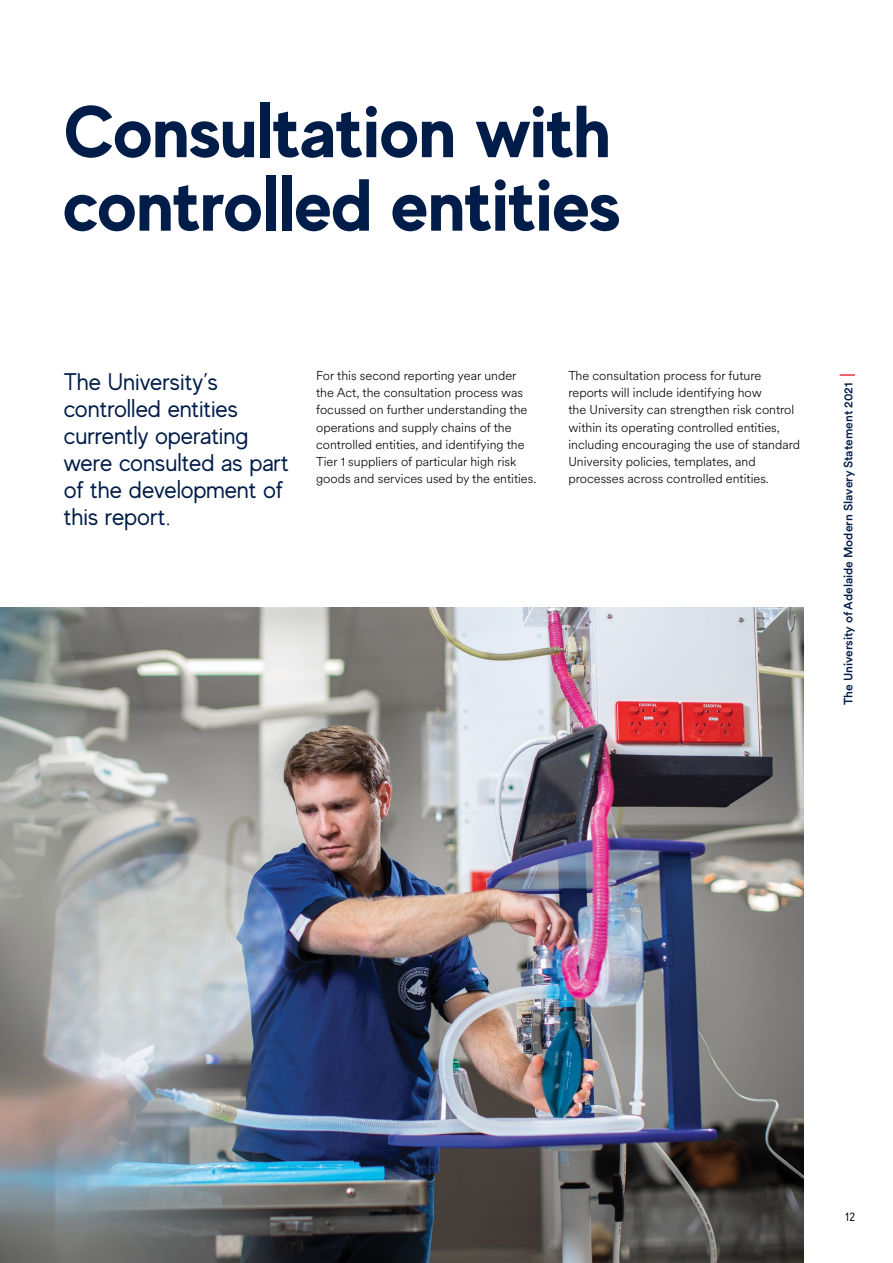
<style>
.page{position:relative;width:893px;height:1263px;background:#fff}
.page>*{position:absolute;margin:0;border:0;box-sizing:border-box;transform-origin:0 0}
.t1{font:700 73.5px/73.5px "MADE Evolve Sans";color:#001c48}
.t2{font:24px/27px "MADE Evolve Sans";color:#001c48}
.t3{font:300 12.75px/17.2px "Circular XX";color:#000}
.t4{font:500 12px "Circular XX";color:#001c48}
.t5{font:12px "MADE Evolve Sans";color:#000}
</style>
<div class="page">
<img style="left:0;top:608px;width:804px;height:655px">
<svg style="left:840px;top:374px;width:15px;height:2px"></svg>
<h1 class="t1" style="left:64px;top:93px;width:558px">Consultation with controlled entities</h1>
<h2 class="t2" style="left:64px;top:367px;width:227px">The University’s controlled entities currently operating were consulted as part of the development of this report.</h2>
<p class="t3" style="left:316px;top:366px;width:222px">For this second reporting year under the Act, the consultation process was focussed on further understanding the operations and supply chains of the controlled entities, and identifying the Tier 1 suppliers of particular high risk goods and services used by the entities.</p>
<p class="t3" style="left:568px;top:366px;width:233px">The consultation process for future reports will include identifying how<br>the University can strengthen risk control within its operating controlled entities, including encouraging the use of standard University policies, templates, and processes across controlled entities.</p>
<p class="t4" style="left:840px;top:705px;width:324px;rotate:-90deg">The University of Adelaide Modern Slavery Statement 2021</p>
<p class="t5" style="left:845px;top:1209px;width:11px">12</p>
</div>
